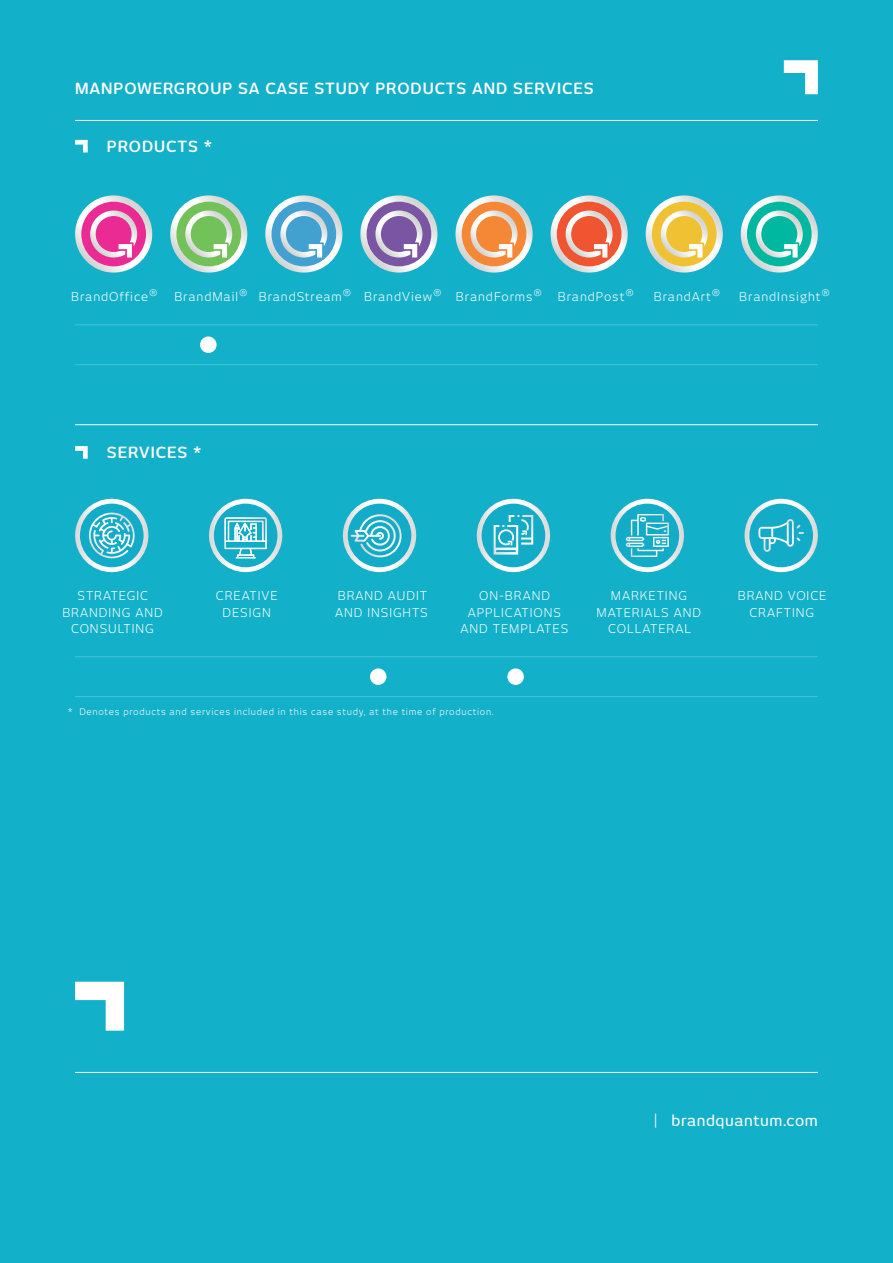
<style>
.page{position:relative;width:893px;height:1263px;background:#13b0ca}
.page>*{position:absolute;margin:0;border:0;box-sizing:border-box;transform-origin:0 0}
.t1{font:600 15.3px "New June";letter-spacing:.06em;color:#fff}
.t2{font:500 15px "New June";letter-spacing:.04em;color:#fff}
.t3{font:12px/16.5px "New June";letter-spacing:.08em;color:#fff;text-align:center}
.t4{font:9px "New June";letter-spacing:.08em;color:#fff}
.s1{font-weight:400}
</style>
<div class="page">
<svg style="left:75px;top:982px;width:49px;height:49px"></svg>
<svg style="left:784px;top:60px;width:34px;height:34px"></svg>
<hr style="left:75px;top:1072px;width:743px;height:1px;background:#fff">
<hr style="left:75px;top:120px;width:743px;height:1px;background:#fff">
<hr style="left:75px;top:424px;width:743px;height:1px;background:#fff">
<hr style="left:75px;top:324px;width:743px;height:1px;background:#46c3d5">
<hr style="left:75px;top:656px;width:743px;height:1px;background:#46c3d5">
<hr style="left:75px;top:364px;width:743px;height:1px;background:#46c3d5">
<hr style="left:75px;top:696px;width:743px;height:1px;background:#46c3d5">
<svg style="left:75px;top:195px;width:77px;height:78px"></svg>
<div style="left:81px;top:202px;width:65px;height:64px;background:#eb2b94;border-radius:50%"></div>
<svg style="left:90px;top:210px;width:47px;height:48px"></svg>
<svg style="left:170px;top:195px;width:77px;height:78px"></svg>
<div style="left:176px;top:202px;width:65px;height:64px;background:#73c159;border-radius:50%"></div>
<svg style="left:185px;top:210px;width:47px;height:48px"></svg>
<svg style="left:265px;top:195px;width:77px;height:78px"></svg>
<div style="left:271px;top:202px;width:65px;height:64px;background:#43a1d1;border-radius:50%"></div>
<svg style="left:280px;top:210px;width:47px;height:48px"></svg>
<svg style="left:360px;top:195px;width:77px;height:78px;background:#d6e0e4"></svg>
<div style="left:367px;top:202px;width:64px;height:64px;background:#7a55a3;border-radius:50%"></div>
<svg style="left:375px;top:210px;width:47px;height:48px"></svg>
<svg style="left:455px;top:195px;width:78px;height:78px;background:#d4e1df"></svg>
<div style="left:462px;top:202px;width:64px;height:64px;background:#f58837;border-radius:50%"></div>
<svg style="left:470px;top:210px;width:48px;height:48px"></svg>
<svg style="left:551px;top:195px;width:77px;height:78px;background:#dbe0e0"></svg>
<div style="left:557px;top:202px;width:64px;height:64px;background:#f05531;border-radius:50%"></div>
<svg style="left:566px;top:210px;width:47px;height:48px"></svg>
<svg style="left:646px;top:195px;width:77px;height:78px"></svg>
<div style="left:652px;top:202px;width:65px;height:64px;background:#f0c132;border-radius:50%"></div>
<svg style="left:661px;top:210px;width:47px;height:48px"></svg>
<svg style="left:741px;top:195px;width:77px;height:78px"></svg>
<div style="left:747px;top:202px;width:65px;height:64px;background:#00b79f;border-radius:50%"></div>
<svg style="left:756px;top:210px;width:47px;height:48px"></svg>
<svg style="left:75px;top:499px;width:73px;height:73px"></svg>
<div style="left:80px;top:504px;width:64px;height:63px;background:#12acc9;border-radius:50%"></div>
<svg style="left:89px;top:514px;width:44px;height:44px"></svg>
<svg style="left:343px;top:499px;width:73px;height:73px"></svg>
<div style="left:348px;top:504px;width:63px;height:63px;background:#12acc9;border-radius:50%"></div>
<svg style="left:351px;top:514px;width:53px;height:43px"></svg>
<svg style="left:477px;top:499px;width:73px;height:73px"></svg>
<div style="left:482px;top:504px;width:63px;height:63px;background:#12acc9;border-radius:50%"></div>
<svg style="left:494px;top:515px;width:39px;height:40px"></svg>
<svg style="left:611px;top:499px;width:73px;height:73px"></svg>
<div style="left:615px;top:504px;width:64px;height:63px;background:#12acc9;border-radius:50%"></div>
<svg style="left:626px;top:514px;width:43px;height:43px"></svg>
<svg style="left:744px;top:499px;width:74px;height:73px"></svg>
<div style="left:749px;top:504px;width:64px;height:63px;background:#12acc9;border-radius:50%"></div>
<svg style="left:758px;top:519px;width:46px;height:33px"></svg>
<svg style="left:209px;top:499px;width:73px;height:73px"></svg>
<div style="left:214px;top:504px;width:63px;height:63px;background:#12acc9;border-radius:50%"></div>
<svg style="left:225px;top:517px;width:42px;height:41px"></svg>
<svg style="left:75px;top:140px;width:13px;height:12px"></svg>
<svg style="left:75px;top:446px;width:13px;height:13px"></svg>
<div style="left:200px;top:336px;width:17px;height:17px;background:#fff;border-radius:50%"></div>
<div style="left:370px;top:668px;width:16px;height:17px;background:#fff;border-radius:50%"></div>
<div style="left:507px;top:668px;width:17px;height:17px;background:#fff;border-radius:50%"></div>
<p class="t1" style="left:75px;top:79px;width:520px">MANPOWERGROUP SA CASE STUDY PRODUCTS AND SERVICES</p>
<p class="t1" style="left:107px;top:137px;width:107px">PRODUCTS *</p>
<p class="t3" style="left:71px;top:288px;width:88px">BrandOffice<sup>®</sup></p>
<p class="t3" style="left:174px;top:288px;width:74px">BrandMail<sup>®</sup></p>
<p class="t3" style="left:456px;top:288px;width:87px">BrandForms<sup>®</sup></p>
<p class="t3" style="left:259px;top:288px;width:94px">BrandStream<sup>®</sup></p>
<p class="t3" style="left:558px;top:288px;width:77px">BrandPost<sup>®</sup></p>
<p class="t3" style="left:654px;top:288px;width:68px">BrandArt<sup>®</sup></p>
<p class="t3" style="left:739px;top:288px;width:92px">BrandInsight<sup>®</sup></p>
<p class="t3" style="left:364px;top:288px;width:79px">BrandView<sup>®</sup></p>
<p class="t1" style="left:107px;top:443px;width:96px">SERVICES *</p>
<p class="t3" style="left:62px;top:587px;width:102px">STRATEGIC<br>BRANDING AND<br>CONSULTING</p>
<p class="t3" style="left:216px;top:587px;width:63px">CREATIVE<br>DESIGN</p>
<p class="t3" style="left:335px;top:587px;width:94px;text-align:left">BRAND AUDIT<br>AND INSIGHTS</p>
<p class="t3" style="left:460px;top:587px;width:109px">ON-BRAND<br>APPLICATIONS<br>AND TEMPLATES</p>
<p class="t3" style="left:596px;top:587px;width:106px">MARKETING<br>MATERIALS AND<br>COLLATERAL</p>
<p class="t3" style="left:738px;top:587px;width:90px">BRAND VOICE<br>CRAFTING</p>
<p class="t4" style="left:68px;top:707px;width:427px">* Denotes products and services included in this case study, at the time of production.</p>
<p class="t2" style="left:654px;top:1111px;width:165px"><span class="s1">|</span> brandquantum.com</p>
</div>
